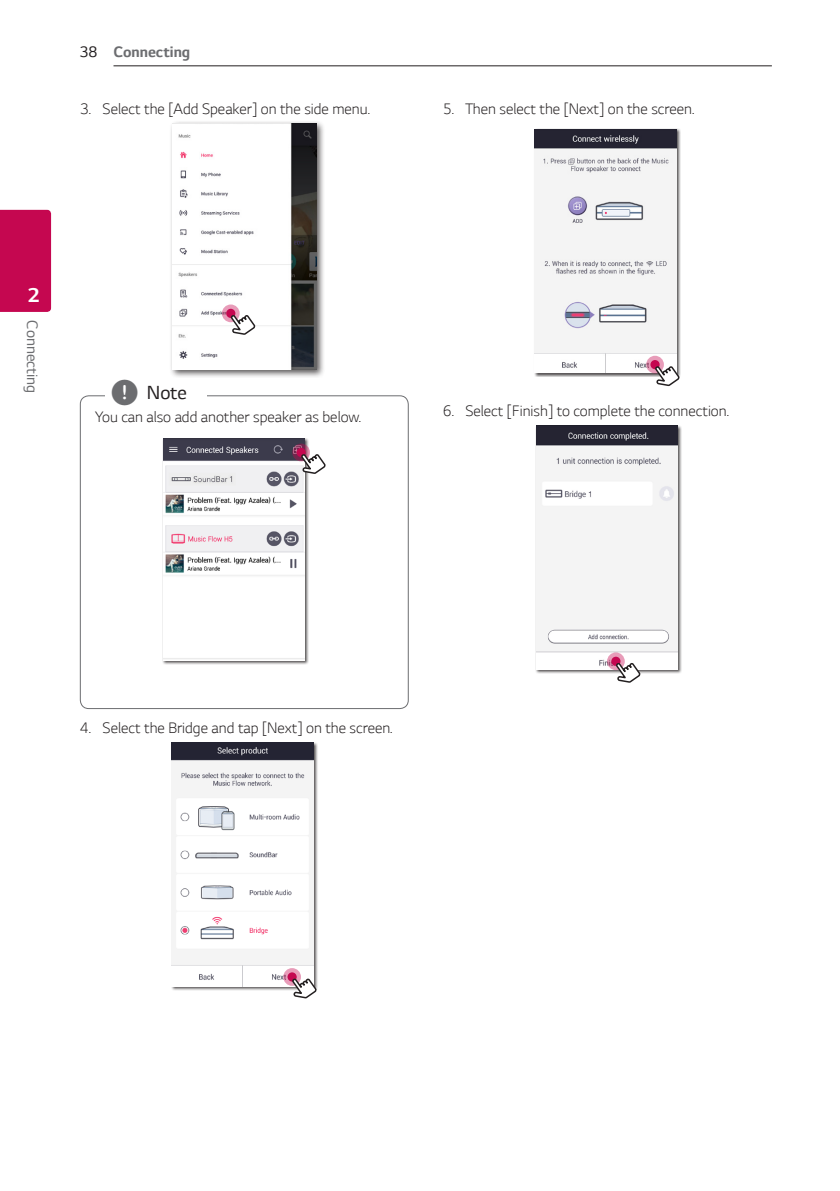
<style>
.page{position:relative;width:840px;height:1191px;background:#fff}
.page>*{position:absolute;margin:0;border:0;box-sizing:border-box;transform-origin:0 0}
.t1{font:700 21px "LG Smart";color:#fff}
.t2{font:20px "LG Smart";color:#231f20}
.Content_text_Num{font:300 16px "LG Smart";color:#231f20}
.t3{font:700 16px "LG Smart";color:#6c6d70}
.t4{font:16px "LG Smart";color:#6c6d70}
.s1{font-weight:400;color:#231f20}
.s2{font-family:"UPSYS Common";font-size:30px;color:#6c6d70}
</style>
<div class="page">
<hr style="left:113px;top:65px;width:658px;height:1px;background:#231f20">
<div style="left:0;top:210px;width:51px;height:102px;background:#c50750"></div>
<div style="left:169px;top:120px;width:156px;height:258px;background:#231f20;opacity:.75"></div>
<img style="left:172px;top:124px;width:144px;height:245px">
<svg style="left:222px;top:304px;width:17px;height:18px"></svg>
<div style="left:226px;top:309px;width:9px;height:9px;background:#c50750;border-radius:50%"></div>
<svg style="left:229px;top:313px;width:27px;height:23px"></svg>
<div style="left:162px;top:438px;width:147px;height:227px;background:#231f20;opacity:.75"></div>
<img style="left:163px;top:438px;width:141px;height:222px">
<svg style="left:292px;top:443px;width:18px;height:18px"></svg>
<div style="left:296px;top:448px;width:9px;height:9px;background:#c50750;border-radius:50%"></div>
<svg style="left:299px;top:453px;width:27px;height:22px"></svg>
<div style="left:80px;top:395px;width:328px;height:314px;border:1px solid #6c6d70;border-radius:9px"></div>
<div style="left:105px;top:389px;width:102px;height:20px;background:#fff"></div>
<div style="left:171px;top:742px;width:147px;height:248px;background:#231f20;opacity:.75"></div>
<img style="left:172px;top:743px;width:141px;height:243px">
<svg style="left:283px;top:968px;width:18px;height:17px"></svg>
<div style="left:287px;top:972px;width:9px;height:9px;background:#c50750;border-radius:50%"></div>
<svg style="left:290px;top:977px;width:28px;height:22px"></svg>
<div style="left:533px;top:129px;width:147px;height:248px;background:#231f20;opacity:.75"></div>
<img style="left:534px;top:129px;width:141px;height:244px">
<svg style="left:645px;top:356px;width:18px;height:17px"></svg>
<div style="left:650px;top:360px;width:9px;height:9px;background:#c50750;border-radius:50%"></div>
<svg style="left:653px;top:365px;width:27px;height:22px"></svg>
<div style="left:535px;top:425px;width:147px;height:248px;background:#231f20;opacity:.75"></div>
<img style="left:536px;top:425px;width:141px;height:244px">
<svg style="left:606px;top:652px;width:18px;height:18px"></svg>
<div style="left:611px;top:656px;width:9px;height:10px;background:#c50750;border-radius:50%"></div>
<svg style="left:614px;top:661px;width:27px;height:22px"></svg>
<p class="t3" style="left:79px;top:42px;width:112px"><span class="s1">38</span> Connecting</p>
<p class="Content_text_Num" style="left:80px;top:99px;width:291px">3. Select the [Add Speaker] on the side menu.</p>
<h1 class="t1" style="left:28px;top:283px;width:13px">2</h1>
<p class="t4" style="left:42px;top:320px;width:74px;rotate:90deg">Connecting</p>
<p class="t2" style="left:110px;top:381px;width:78px"><span class="s2">,</span> Note</p>
<p class="Content_text_Num" style="left:95px;top:407px;width:267px">You can also add another speaker as below.</p>
<p class="Content_text_Num" style="left:442px;top:99px;width:253px">5. Then select the [Next] on the screen.</p>
<p class="Content_text_Num" style="left:442px;top:401px;width:288px">6. Select [Finish] to complete the connection.</p>
<p class="Content_text_Num" style="left:80px;top:718px;width:314px">4. Select the Bridge and tap [Next] on the screen.</p>
</div>
